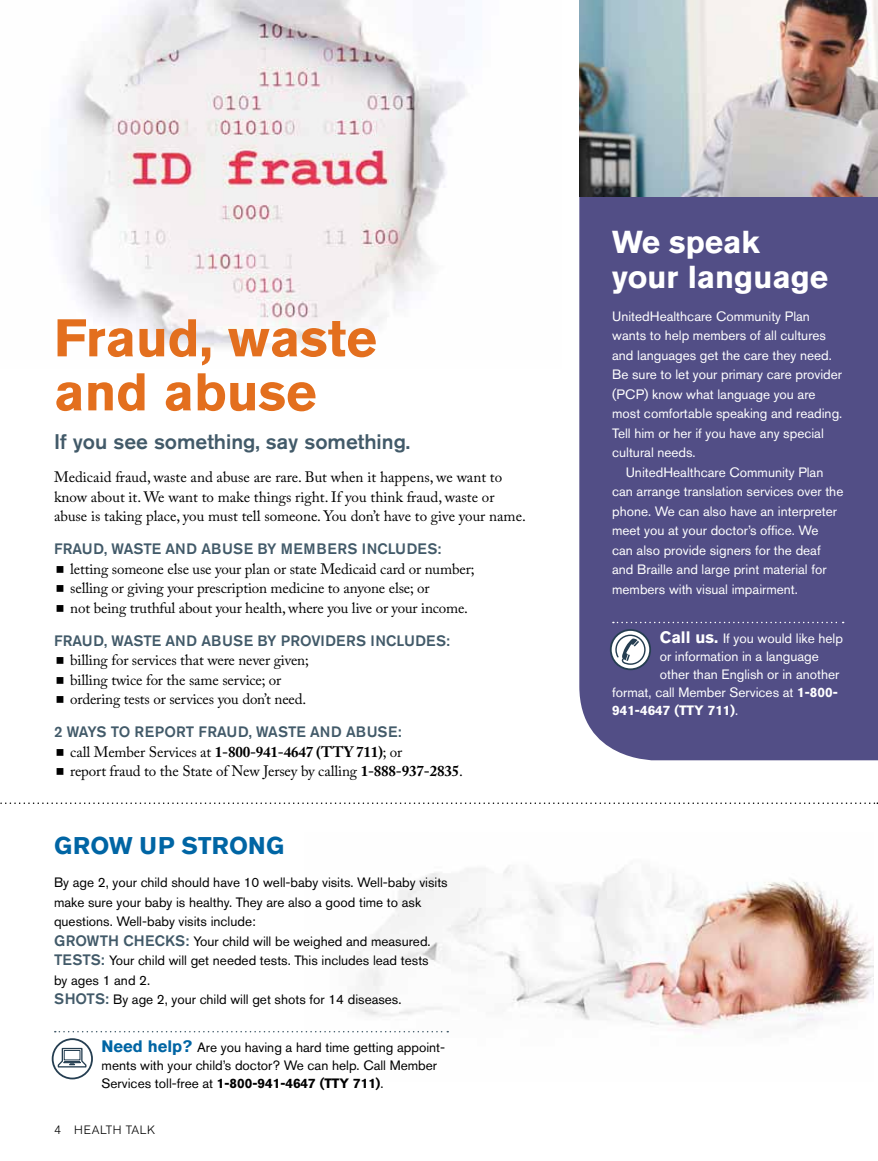
<style>
.page{position:relative;width:878px;height:1161px;background:#fff}
.page>*{position:absolute;margin:0;border:0;box-sizing:border-box;transform-origin:0 0}
.t1{font:700 52.5px/54px "Akzidenz Grotesk BE";color:#e36f1e}
.t2{font:700 31.5px/34.5px "Akzidenz Grotesk BE";color:#fff}
.t3{font:700 24px "Akzidenz Grotesk BE";letter-spacing:.02em;color:#0065a4}
.t4{font:500 21px "Akzidenz Grotesk BE";color:#425a69}
.t5{font:15px/19.5px "Adobe Caslon Pro";letter-spacing:-.01em;color:#000}
.t6{font:500 15px "Akzidenz Grotesk BE";color:#425a69}
.t7{font:500 15px "Akzidenz Grotesk BE";letter-spacing:.04em;color:#425a69}
.t8{font:13.5px/19.5px "Akzidenz Grotesk BE";color:#fff}
.t9{font:13.5px/19.5px "Akzidenz Grotesk BE";color:#000}
.t10{font:700 13.5px "Akzidenz Grotesk BE";color:#fff}
.t11{font:300 12px "Akzidenz Grotesk BE";letter-spacing:.05em;color:#000}
.s1{font-weight:700}
.s2{font-weight:500;font-size:15px;color:#425a69}
.s3{font-weight:700;font-size:16.5px;color:#0065a4}
.s4{font-weight:700;font-size:16.5px}
.s5{font-weight:400}
</style>
<div class="page">
<img style="left:306px;top:865px;width:567px;height:168px">
<img style="left:58px;top:0;width:409px;height:349px">
<svg style="left:0;top:802px;width:878px;height:2px"></svg>
<div style="left:579px;top:196px;width:299px;height:564px;background:#524e86"></div>
<img style="left:579px;top:0;width:299px;height:196px">
<svg style="left:613px;top:622px;width:230px;height:1px"></svg>
<svg style="left:610px;top:629px;width:41px;height:41px"></svg>
<svg style="left:55px;top:1031px;width:393px;height:1px"></svg>
<svg style="left:52px;top:1038px;width:41px;height:41px"></svg>
<h1 class="t1" style="left:54px;top:311px;width:324px">Fraud, waste and abuse</h1>
<h3 class="t4" style="left:54px;top:429px;width:358px">If you see something, say something.</h3>
<p class="t5" style="left:54px;top:467px;width:473px">Medicaid fraud, waste and abuse are rare. But when it happens, we want to know about it. We want to make things right. If you think fraud, waste or abuse is taking place, you must tell someone. You don’t have to give your name.</p>
<p class="t6" style="left:54px;top:540px;width:10px">FRA</p>
<p class="t6" style="left:82px;top:540px;width:95px">UD, wast e AND</p>
<p class="t7" style="left:201px;top:540px;width:137px">ABUSE BY MEMBERS</p>
<p class="t6" style="left:362px;top:540px;width:56px">INCLUDES</p>
<p class="t6" style="left:437px;top:540px;width:5px">:</p>
<p class="t5" style="left:70px;top:559px;width:406px">letting someone else use your plan or state Medicaid card or number; selling or giving your prescription medicine to anyone else; or<br>not being truthful about your health, where you live or your income.</p>
<p class="t6" style="left:54px;top:631px;width:10px">FRA</p>
<p class="t6" style="left:82px;top:631px;width:95px">UD, wast e AND</p>
<p class="t6" style="left:201px;top:631px;width:90px">ABUSE BY PRO</p>
<p class="t6" style="left:311px;top:631px;width:19px">VIDERS</p>
<p class="t6" style="left:370px;top:631px;width:56px">INCLUDES</p>
<p class="t6" style="left:446px;top:631px;width:5px">:</p>
<p class="t5" style="left:70px;top:650px;width:240px">billing for services that were never given; billing twice for the same service; or ordering tests or services you don’t need.</p>
<p class="t6" style="left:54px;top:723px;width:24px">2 WAYS</p>
<p class="t6" style="left:111px;top:723px;width:35px">TO REPOR</p>
<p class="t6" style="left:186px;top:723px;width:23px">T FRA</p>
<p class="t6" style="left:226px;top:723px;width:95px">UD, wast e AND</p>
<p class="t6" style="left:346px;top:723px;width:57px">ABUSE:</p>
<p class="t5" style="left:70px;top:742px;width:394px">call Member Services at <span class="s1">1-800-941-4647 (TTY 711)</span>; or<br>report fraud to the State of New Jersey by calling <span class="s1">1-888-937-2835</span>.</p>
<h3 class="t3" style="left:54px;top:832px;width:40px">Grow</h3>
<h3 class="t3" style="left:140px;top:832px;width:143px">up strong</h3>
<p class="t9" style="left:54px;top:873px;width:395px">By age 2, your child should have 10 well-baby visits. Well-baby visits make sure your baby is healthy. They are also a good time to ask questions. Well-baby visits include:</p>
<p class="t6" style="left:54px;top:932px;width:13px">GROW</p>
<p class="t9" style="left:54px;top:931px;width:378px;text-indent:46px"><span class="s2">TH CHECKS:</span> Your child will be weighed and measured.<br><span class="s2">TESTS:</span> Your child will get needed tests. This includes lead tests by ages 1 and 2.</p>
<p class="t6" style="left:54px;top:990px;width:12px">SHO</p>
<p class="t9" style="left:87px;top:990px;width:316px"><span class="s2">TS:</span> By age 2, your child will get shots for 14 diseases.</p>
<p class="t9" style="left:102px;top:1038px;width:345px;line-height:18px"><span class="s3">Need help?</span> Are you having a hard time getting appoint&shy;ments with your child’s doctor? We can help. Call Member<br>Services toll-free at <span class="s1">1-800-941-4647 (TTY 711)</span>.</p>
<p class="t11" style="left:54px;top:1123px;width:103px">4 HEALTH TALK</p>
<h2 class="t2" style="left:612px;top:225px;width:217px">We speak your language</h2>
<p class="t8" style="left:612px;top:306px;width:232px">UnitedHealthcare Community Plan wants to help members of all cultures and languages get the care they need.<br>Be sure to let your primary care provider (PCP) know what language you are most comfortable speaking and reading.<br>Tell him or her if you have any special cultural needs.</p>
<p class="t8" style="left:612px;top:462px;width:233px;text-indent:14px">UnitedHealthcare Community Plan can arrange translation services over the phone. We can also have an interpreter meet you at your doctor’s office. We<br>can also provide signers for the deaf and Braille and large print material for members with visual impairment.</p>
<p class="t8" style="left:659px;top:628px;width:185px"><span class="s4">Call us.</span> If you would like help</p>
<p class="t8" style="left:659px;top:646px;width:161px">or information in a language</p>
<p class="t8" style="left:659px;top:664px;width:181px">other than English or in another</p>
<p class="t8" style="left:612px;top:682px;width:227px">format, call Member Services at <span class="s1">1-800-</span></p>
<p class="t10" style="left:612px;top:702px;width:128px">941-4647 (TTY 711)<span class="s5">.</span></p>
</div>
